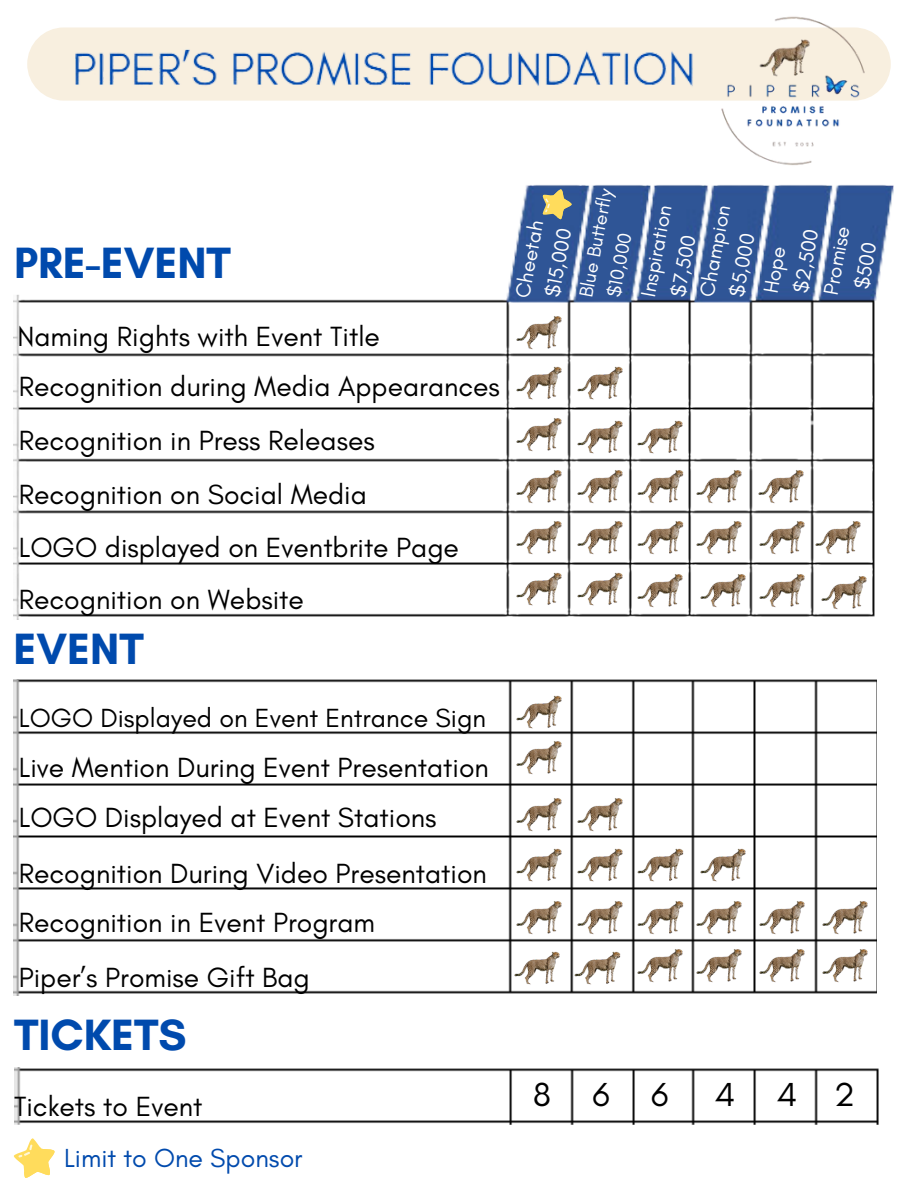
<style>
.page{position:relative;width:918px;height:1188px;background:#fff}
.page>*{position:absolute;margin:0;border:0;box-sizing:border-box;transform-origin:0 0}
.t1{font:700 44.7px "Glacial Indifference";color:#004aad}
.t2{font:33.9px "Glacial Indifference";color:#000}
.t3{font:28.2px "Glacial Indifference";color:#000}
.t4{font:26.7px "Glacial Indifference";color:#000}
.t5{font:26.7px "Glacial Indifference";color:#004aad}
.t6{font:21px/29.2px "Glacial Indifference";color:#fff}
.t7{font:19.5px/27.2px "Glacial Indifference";color:#fff}
</style>
<div class="page">
<div style="left:27px;top:27px;width:864px;height:74px;background:#f8efdf;border-radius:37px"></div>
<img style="left:75px;top:49px;width:583px;height:37px">
<img style="left:658px;top:16px;width:233px;height:136px">
<img style="left:14px;top:152px;width:880px;height:468px">
<img style="left:14px;top:679px;width:862px;height:316px">
<img style="left:14px;top:1067px;width:865px;height:58px">
<svg style="left:14px;top:152px;width:86px;height:143px"></svg>
<img style="left:500px;top:299px;width:93px;height:51px">
<img style="left:500px;top:350px;width:61px;height:52px">
<img style="left:500px;top:402px;width:61px;height:52px">
<img style="left:500px;top:454px;width:61px;height:51px">
<img style="left:500px;top:505px;width:61px;height:51px">
<img style="left:500px;top:556px;width:61px;height:64px">
<img style="left:500px;top:679px;width:93px;height:46px">
<img style="left:500px;top:725px;width:93px;height:57px">
<img style="left:500px;top:782px;width:61px;height:50px">
<img style="left:500px;top:832px;width:61px;height:53px">
<img style="left:500px;top:885px;width:61px;height:50px">
<img style="left:499px;top:935px;width:60px;height:60px">
<img style="left:561px;top:350px;width:93px;height:54px">
<img style="left:561px;top:404px;width:60px;height:50px">
<img style="left:561px;top:454px;width:61px;height:51px">
<img style="left:561px;top:505px;width:61px;height:51px">
<img style="left:561px;top:556px;width:61px;height:64px">
<img style="left:561px;top:850px;width:61px;height:35px">
<img style="left:561px;top:885px;width:61px;height:50px">
<img style="left:559px;top:935px;width:62px;height:60px">
<img style="left:622px;top:522px;width:59px;height:35px">
<img style="left:713px;top:573px;width:30px;height:47px">
<img style="left:743px;top:573px;width:62px;height:47px">
<img style="left:805px;top:559px;width:89px;height:61px">
<img style="left:621px;top:557px;width:92px;height:63px">
<img style="left:681px;top:522px;width:62px;height:51px">
<img style="left:743px;top:522px;width:56px;height:51px">
<img style="left:799px;top:505px;width:92px;height:68px">
<img style="left:621px;top:404px;width:92px;height:69px">
<img style="left:622px;top:454px;width:59px;height:68px">
<img style="left:681px;top:454px;width:61px;height:68px">
<img style="left:742px;top:454px;width:92px;height:68px">
<img style="left:622px;top:832px;width:63px;height:53px">
<img style="left:561px;top:782px;width:93px;height:68px">
<img style="left:685px;top:832px;width:92px;height:53px">
<img style="left:622px;top:885px;width:59px;height:48px">
<img style="left:681px;top:885px;width:62px;height:48px">
<img style="left:743px;top:885px;width:63px;height:48px">
<img style="left:806px;top:885px;width:71px;height:48px">
<img style="left:621px;top:933px;width:60px;height:62px">
<img style="left:681px;top:933px;width:62px;height:62px">
<img style="left:743px;top:933px;width:63px;height:62px">
<img style="left:806px;top:933px;width:71px;height:62px">
<svg style="left:533px;top:182px;width:44px;height:44px;background:#738490"></svg>
<svg style="left:14px;top:1138px;width:41px;height:40px"></svg>
<h2 class="t1" style="left:14px;top:236px;width:218px">PRE-EVENT</h2>
<p class="t3" style="left:17px;top:319px;width:364px">Naming Rights with Event Title</p>
<h3 class="t3" style="left:19px;top:369px;width:483px">Recognition during Media Appearances</h3>
<p class="t3" style="left:19px;top:423px;width:357px">Recognition in Press Releases</p>
<p class="t3" style="left:19px;top:477px;width:350px">Recognition on Social Media</p>
<p class="t3" style="left:19px;top:530px;width:442px">LOGO displayed on Eventbrite Page</p>
<h1 class="t3" style="left:19px;top:582px;width:287px">Recognition on Website</h1>
<p class="t1" style="left:14px;top:622px;width:132px">EVENT</p>
<p class="t7" style="left:572px;top:294px;width:111px;rotate:-79deg">Blue Butterfly $10,000</p>
<p class="t6" style="left:507px;top:294px;width:80px;rotate:-79deg">Cheetah $15,000</p>
<h2 class="t6" style="left:691px;top:294px;width:94px;rotate:-79deg">Champion $5,000</h2>
<p class="t6" style="left:633px;top:294px;width:94px;rotate:-79deg">Inspiration $7,500</p>
<p class="t6" style="left:756px;top:291px;width:72px;rotate:-80deg">Hope $2,500</p>
<p class="t6" style="left:816px;top:292px;width:71px;text-align:center;rotate:-80deg">Promise $500</p>
<p class="t4" style="left:19px;top:701px;width:469px">LOGO Displayed on Event Entrance Sign</p>
<p class="t3" style="left:19px;top:750px;width:472px">Live Mention During Event Presentation</p>
<h3 class="t3" style="left:19px;top:800px;width:419px">LOGO Displayed at Event Stations</h3>
<p class="t3" style="left:19px;top:856px;width:470px">Recognition During Video Presentation</p>
<h3 class="t3" style="left:19px;top:905px;width:358px">Recognition in Event Program</h3>
<h1 class="t3" style="left:19px;top:960px;width:293px">Piper’s Promise Gift Bag</h1>
<p class="t1" style="left:14px;top:1007px;width:174px">TICKETS</p>
<p class="t3" style="left:14px;top:1090px;width:190px">Tickets to Event</p>
<p class="t5" style="left:64px;top:1142px;width:240px">Limit to One Sponsor</p>
<p class="t2" style="left:533px;top:1074px;width:19px">8</p>
<p class="t2" style="left:592px;top:1074px;width:19px">6</p>
<p class="t2" style="left:651px;top:1074px;width:19px">6</p>
<h1 class="t2" style="left:715px;top:1074px;width:22px">4</h1>
<p class="t2" style="left:777px;top:1074px;width:22px">4</p>
<p class="t2" style="left:834px;top:1074px;width:22px">2</p>
</div>
